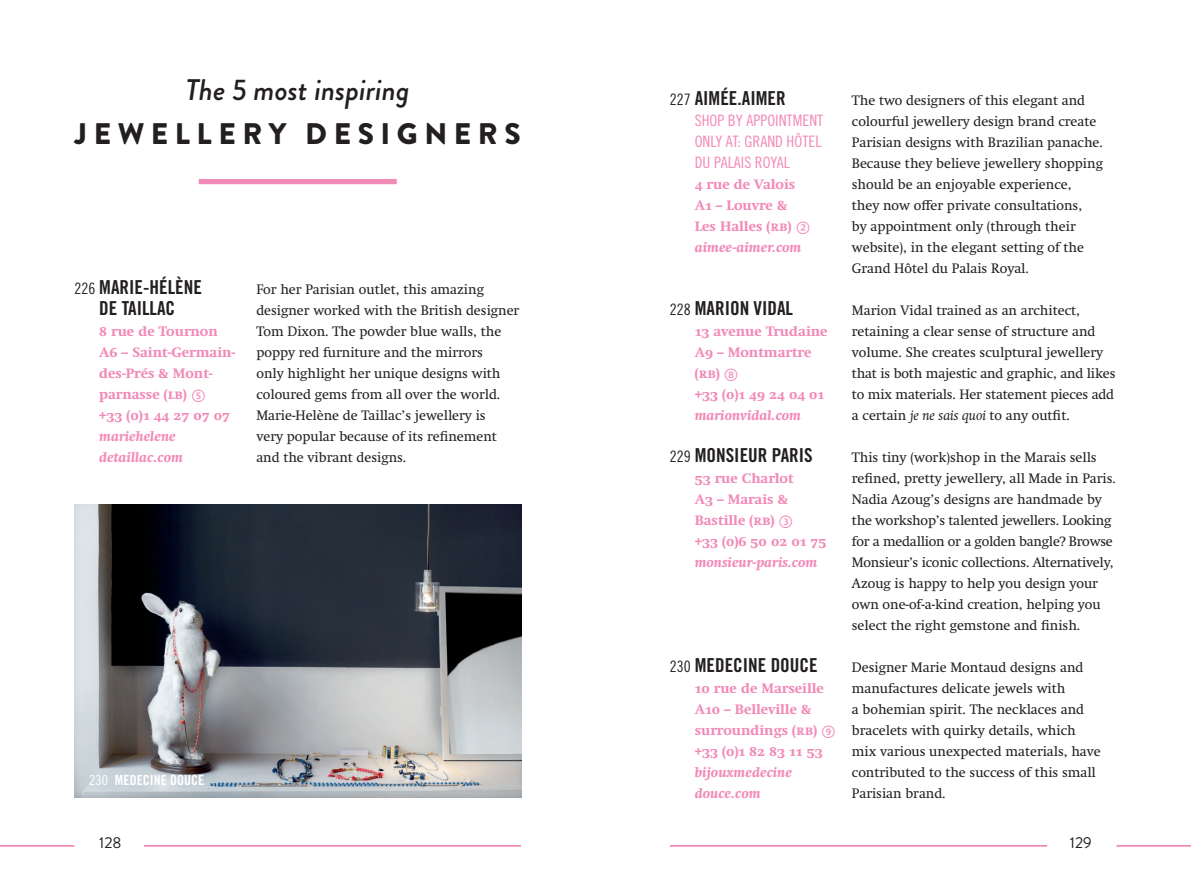
<style>
.page{position:relative;width:1191px;height:893px;background:#fff}
.page>*{position:absolute;margin:0;border:0;box-sizing:border-box;transform-origin:0 0}
.ChapterTitle-2Lines{font:900 29.75px/43.8px "Brandon Grotesque";letter-spacing:.22em;color:#231f20;text-align:center}
.t1{font:19.25px/21px "Trade Gothic LT Pro Bd Cn 20";color:#231f20;text-align:center}
.Location{font:15.75px/21px "Trade Gothic LT Pro Cn 18";color:#f28ab8;text-align:justify}
.t2{font:15.75px "Brandon Grotesque";color:#231f20}
.ParaFl{font:14px/21px "Swift Neue LT Pro";color:#231f20}
.Address{font:700 14px/21px "Swift Neue LT Pro";color:#f28ab8}
.WebAddress{font:italic 700 14px/21px "Swift Neue LT Pro";color:#f28ab8}
.PhoneNumber{font:700 14px "Swift Neue LT Pro";color:#f28ab8}
.FOTOBIJSCHRIFT{font:14px "Trade Gothic LT Pro Bd Cn 20";color:#fff}
.s1{font-weight:500;font-style:italic}
.s2{font-family:"Trade Gothic LT Pro Cn 18";font-size:15.75px}
.s3{font-family:"Fedra Sans Pro";font-weight:400;font-size:17.5px}
.s4{font-family:"Trade Gothic LT Pro Cn 18"}
.s5{font-style:italic}
</style>
<div class="page">
<hr style="left:670px;top:845px;width:377px;height:2px;background:#f28ab8">
<hr style="left:144px;top:845px;width:377px;height:2px;background:#f28ab8">
<hr style="left:0;top:845px;width:74px;height:2px;background:#f28ab8">
<hr style="left:1116px;top:845px;width:75px;height:2px;background:#f28ab8">
<div style="left:199px;top:179px;width:198px;height:5px;background:#f28ab8"></div>
<img style="left:74px;top:504px;width:447px;height:294px">
<p class="ChapterTitle-2Lines" style="left:75px;top:68px;width:447px"><span class="s1">The 5 most inspiring<br></span>JEWELLERY DESIGNERS</p>
<p class="t1" style="left:74px;top:276px;width:129px"><span class="s2">226</span> MARIE-HÉLÈNE<br>DE TAILLAC</p>
<p class="Address" style="left:99px;top:321px;width:120px">8 rue de Tournon</p>
<p class="Address" style="left:99px;top:342px;width:138px">A6 – Saint-Germain&shy;des-Prés &amp; Mont&shy;parnasse (lb) <span class="s3">➄</span></p>
<p class="PhoneNumber" style="left:99px;top:407px;width:132px">+33 (0)1 44 27 07 07</p>
<p class="WebAddress" style="left:99px;top:426px;width:85px">mariehelene detaillac.com</p>
<p class="ParaFl" style="left:256px;top:279px;width:264px">For her Parisian outlet, this amazing designer worked with the British designer Tom Dixon. The powder blue walls, the poppy red furniture and the mirrors<br>only highlight her unique designs with coloured gems from all over the world.<br>Marie-Helène de Taillac’s jewellery is<br>very popular because of its refinement and the vibrant designs.</p>
<p class="FOTOBIJSCHRIFT" style="left:89px;top:771px;width:117px"><span class="s4">230</span> MEDECINE DOUCE</p>
<p class="t1" style="left:670px;top:87px;width:117px"><span class="s2">227</span> AIMÉE.AIMER</p>
<p class="Location" style="left:694px;top:110px;width:130px">SHOP BY APPOINTMENT ONLY AT: GRAND HÔTEL DU PALAIS ROYAL</p>
<p class="Address" style="left:694px;top:174px;width:102px">4 rue de Valois</p>
<p class="Address" style="left:694px;top:195px;width:117px">A1 – Louvre &amp;<br>Les Halles (rb) <span class="s3">➁</span></p>
<p class="WebAddress" style="left:694px;top:237px;width:108px">aimee-aimer.com</p>
<p class="t1" style="left:670px;top:297px;width:125px"><span class="s2">228</span> MARION VIDAL</p>
<p class="Address" style="left:694px;top:321px;width:134px">13 avenue Trudaine</p>
<p class="Address" style="left:694px;top:342px;width:118px">A9 – Montmartre (rb) <span class="s3">➇</span></p>
<p class="PhoneNumber" style="left:694px;top:386px;width:131px">+33 (0)1 49 24 04 01</p>
<p class="WebAddress" style="left:694px;top:405px;width:108px">marionvidal.com</p>
<p class="t1" style="left:670px;top:444px;width:144px"><span class="s2">229</span> MONSIEUR PARIS</p>
<p class="Address" style="left:694px;top:468px;width:100px">53 rue Charlot</p>
<p class="Address" style="left:694px;top:489px;width:100px">A3 – Marais &amp;<br>Bastille (rb) <span class="s3">➂</span></p>
<p class="PhoneNumber" style="left:694px;top:533px;width:133px">+33 (0)6 50 02 01 75</p>
<p class="WebAddress" style="left:694px;top:552px;width:124px">monsieur-paris.com</p>
<p class="t1" style="left:670px;top:654px;width:149px"><span class="s2">230</span> MEDECINE DOUCE</p>
<p class="Address" style="left:694px;top:678px;width:131px">10 rue de Marseille</p>
<p class="Address" style="left:694px;top:699px;width:143px">A10 – Belleville &amp; surroundings (rb) <span class="s3">➈</span></p>
<p class="PhoneNumber" style="left:694px;top:743px;width:129px">+33 (0)1 82 83 11 53</p>
<p class="WebAddress" style="left:694px;top:762px;width:99px">bijouxmedecine douce.com</p>
<p class="ParaFl" style="left:852px;top:90px;width:253px">The two designers of this elegant and colourful jewellery design brand create Parisian designs with Brazilian panache.<br>Because they believe jewellery shopping should be an enjoyable experience,<br>they now offer private consultations,<br>by appointment only (through their website), in the elegant setting of the Grand Hôtel du Palais Royal.</p>
<p class="ParaFl" style="left:852px;top:300px;width:265px">Marion Vidal trained as an architect, retaining a clear sense of structure and volume. She creates sculptural jewellery that is both majestic and graphic, and likes to mix materials. Her statement pieces add a certain <span class="s5">je ne sais quoi</span> to any outfit.</p>
<p class="ParaFl" style="left:852px;top:447px;width:266px">This tiny (work)shop in the Marais sells refined, pretty jewellery, all Made in Paris.<br>Nadia Azoug’s designs are handmade by the workshop’s talented jewellers. Looking for a medallion or a golden bangle? Browse Monsieur’s iconic collections. Alternatively, Azoug is happy to help you design your own one-of-a-kind creation, helping you select the right gemstone and finish.</p>
<p class="ParaFl" style="left:852px;top:657px;width:250px">Designer Marie Montaud designs and manufactures delicate jewels with<br>a bohemian spirit. The necklaces and bracelets with quirky details, which mix various unexpected materials, have contributed to the success of this small Parisian brand.</p>
<p class="t2" style="left:99px;top:832px;width:24px">128</p>
<p class="t2" style="left:1069px;top:832px;width:23px">129</p>
</div>
